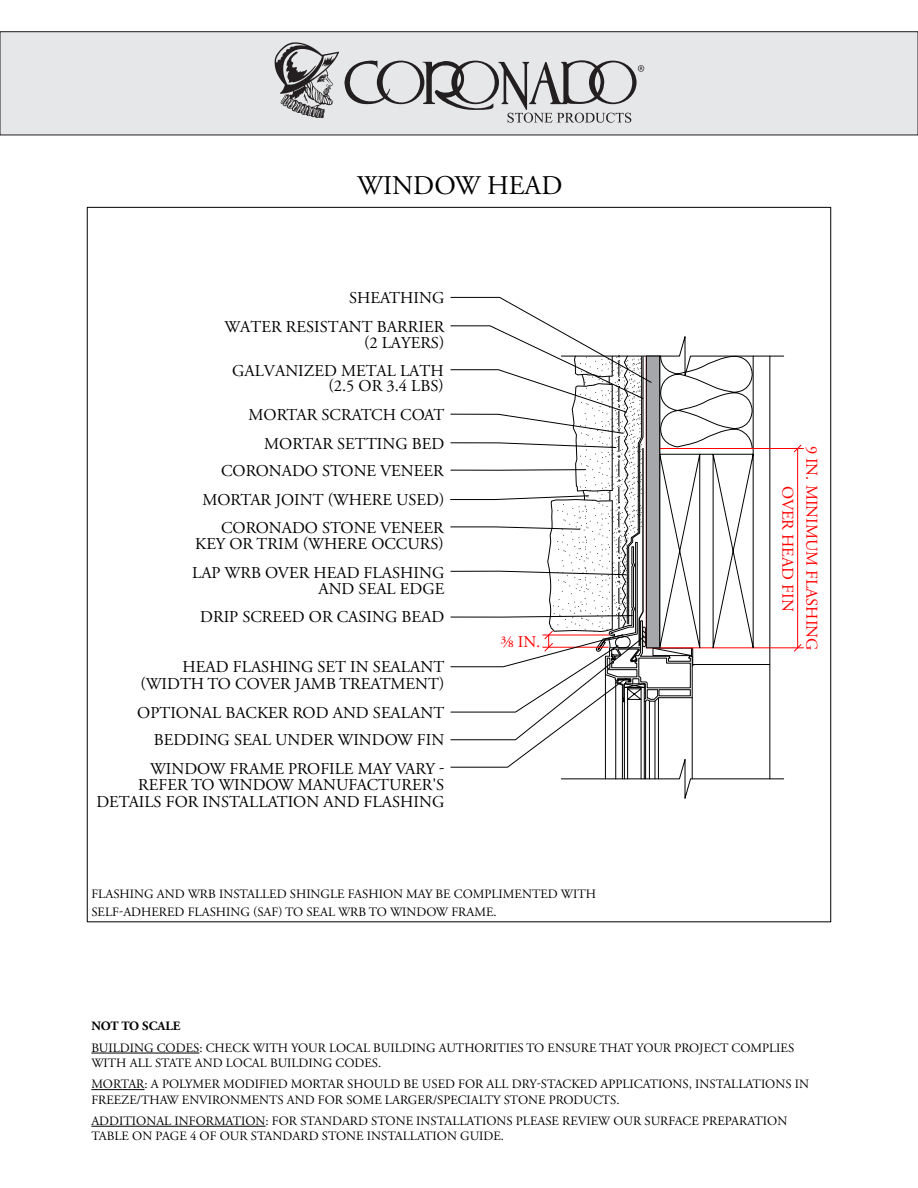
<style>
.page{position:relative;width:918px;height:1188px;background:#fff}
.page>*{position:absolute;margin:0;border:0;box-sizing:border-box;transform-origin:0 0}
.t1{font:27px "Adobe Garamond Pro";color:#000}
.t2{font:16.5px/16.5px "Adobe Garamond Pro";color:#000;text-align:right}
.t3{font:16.5px/24px "Adobe Garamond Pro";color:#f00;text-align:center}
.t4{font:12.75px/15.3px "Adobe Garamond Pro";color:#000}
.t5{font:700 12.75px "Adobe Garamond Pro";color:#000}
</style>
<div class="page">
<svg style="left:784px;top:453px;width:20px;height:196px"></svg>
<hr style="left:650px;top:448px;width:154px;height:1px;background:#f00">
<hr style="left:797px;top:449px;width:1px;height:199px;background:#f00">
<svg style="left:794px;top:444px;width:8px;height:9px"></svg>
<svg style="left:793px;top:644px;width:9px;height:8px"></svg>
<svg style="left:450px;top:297px;width:334px;height:502px"></svg>
<div style="left:0;top:32px;width:918px;height:103px;background:#e6e7e8"></div>
<div style="left:0;top:31px;width:918px;height:104px;border:1px solid #231f20"></div>
<svg style="left:275px;top:42px;width:369px;height:81px"></svg>
<hr style="left:91px;top:1053px;width:108px;height:1px;background:#000">
<hr style="left:91px;top:1089px;width:54px;height:1px;background:#000">
<hr style="left:91px;top:1126px;width:175px;height:1px;background:#000">
<h1 class="t1" style="left:357px;top:170px;width:207px">WINDOW HEAD</h1>
<p class="t2" style="left:224px;top:283px;width:221px;line-height:29.4px">SHEATHING<br>WATER RESISTANT BARRIER</p>
<p class="t2" style="left:232px;top:329px;width:214px;line-height:28px">(2 LAYERS)<br>GALVANIZED METAL LATH</p>
<p class="t2" style="left:249px;top:372px;width:197px;line-height:28.5px">(2.5 OR 3.4 LBS)<br>MORTAR SCRATCH COAT</p>
<p class="t2" style="left:264px;top:436px;width:182px">MORTAR SETTING BED</p>
<p class="t2" style="left:221px;top:463px;width:224px">CORONADO STONE VENEER</p>
<p class="t2" style="left:202px;top:486px;width:243px;line-height:28.2px">MORTAR JOINT (WHERE USED)<br>CORONADO STONE VENEER</p>
<p class="t2" style="left:192px;top:531px;width:254px;line-height:28px;text-align:left">KEY OR TRIM (WHERE OCCURS)<br>LAP WRB OVER HEAD FLASHING</p>
<p class="t2" style="left:200px;top:575px;width:246px;line-height:28.3px">AND SEAL EDGE<br>DRIP SCREED OR CASING BEAD</p>
<p class="t2" style="left:140px;top:659px;width:305px">HEAD FLASHING SET IN SEALANT (WIDTH TO COVER JAMB TREATMENT)</p>
<p class="t2" style="left:137px;top:705px;width:309px">OPTIONAL BACKER ROD AND SEALANT</p>
<p class="t2" style="left:154px;top:732px;width:292px">BEDDING SEAL UNDER WINDOW FIN</p>
<p class="t2" style="left:96px;top:761px;width:349px">WINDOW FRAME PROFILE MAY VARY -<br>REFER TO WINDOW MANUFACTURER'S<br>DETAILS FOR INSTALLATION AND FLASHING</p>
<p class="t3" style="left:501px;top:630px;width:41px">⅜ IN.</p>
<p class="t4" style="left:91px;top:885px;width:506px;line-height:18px">FLASHING AND WRB INSTALLED SHINGLE FASHION MAY BE COMPLIMENTED WITH<br>SELF-ADHERED FLASHING (SAF) TO SEAL WRB TO WINDOW FRAME.</p>
<p class="t3" style="left:823px;top:446px;width:206px;rotate:90deg">9 IN. MINIMUM FLASHING<br>OVER HEAD FIN</p>
<p class="t5" style="left:91px;top:1019px;width:91px">NOT TO SCALE</p>
<p class="t4" style="left:91px;top:1041px;width:704px">BUILDING CODES: CHECK WITH YOUR LOCAL BUILDING AUTHORITIES TO ENSURE THAT YOUR PROJECT COMPLIES<br>WITH ALL STATE AND LOCAL BUILDING CODES.</p>
<p class="t4" style="left:91px;top:1077px;width:719px">MORTAR: A POLYMER MODIFIED MORTAR SHOULD BE USED FOR ALL DRY-STACKED APPLICATIONS, INSTALLATIONS IN<br>FREEZE/THAW ENVIRONMENTS AND FOR SOME LARGER/SPECIALTY STONE PRODUCTS.</p>
<p class="t4" style="left:91px;top:1114px;width:698px">ADDITIONAL INFORMATION: FOR STANDARD STONE INSTALLATIONS PLEASE REVIEW OUR SURFACE PREPARATION<br>TABLE ON PAGE 4 OF OUR STANDARD STONE INSTALLATION GUIDE.</p>
</div>
